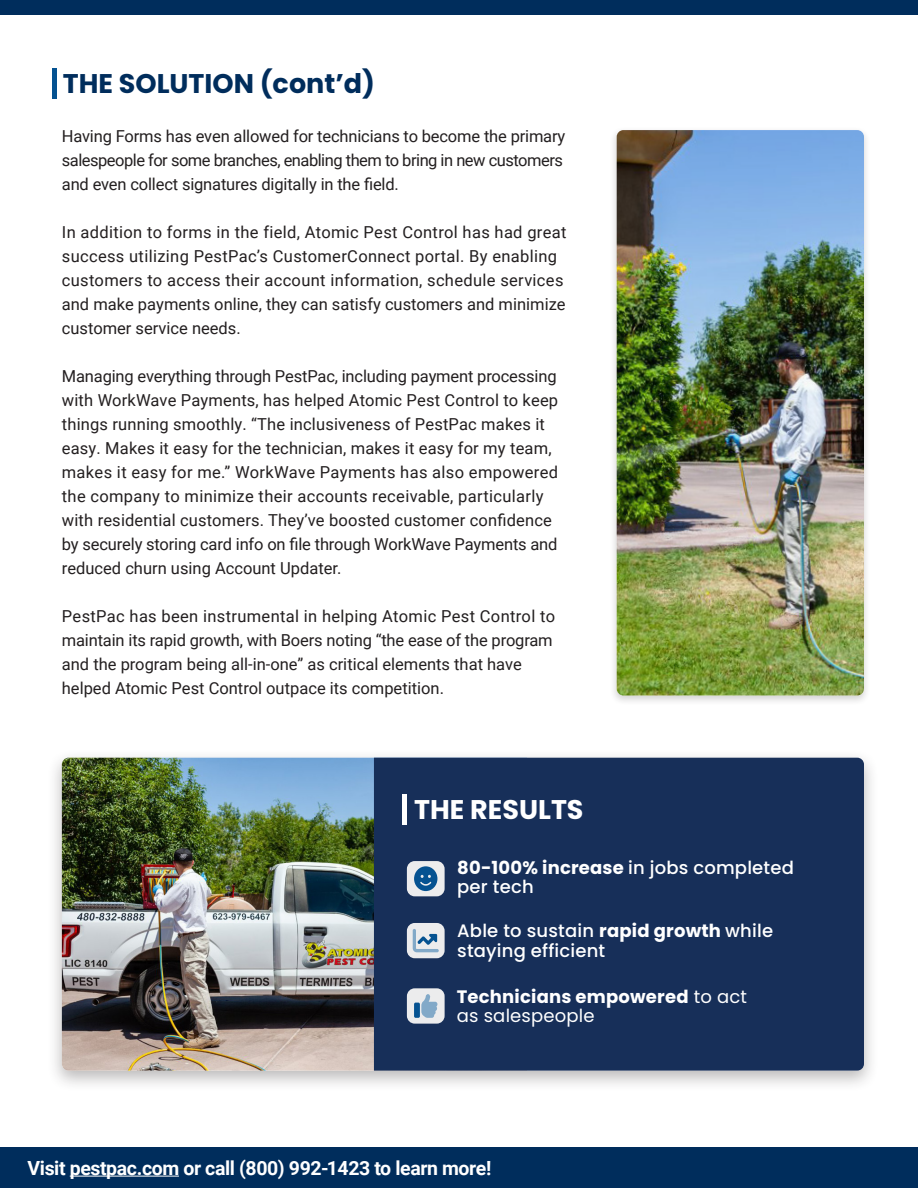
<style>
.page{position:relative;width:918px;height:1188px;background:#fff}
.page>*{position:absolute;margin:0;border:0;box-sizing:border-box;transform-origin:0 0}
.t1{font:700 27px "Poppins";color:#002d5c}
.t2{font:700 27px "Poppins";color:#fff}
.t3{font:700 19.5px "Roboto";letter-spacing:-.02em;color:#fff}
.t4{font:500 18px/19.5px "Poppins";letter-spacing:.01em;color:#fff}
.t5{font:700 18px/19.5px "Poppins";letter-spacing:.01em;color:#fff}
.t6{font:16.5px/24px "Roboto";color:#231f20}
.t7{font:16.5px/24px "Roboto";letter-spacing:.02em;color:#231f20}
.s1{font-weight:700}
.s2{font-weight:400}
</style>
<div class="page">
<div style="left:0;top:0;width:918px;height:15px;background:#002d5c"></div>
<div style="left:609px;top:126px;width:262px;height:579px;background:#231f20;opacity:.2"></div>
<img style="left:617px;top:130px;width:247px;height:566px">
<div style="left:46px;top:749px;width:833px;height:344px;background:#231f20;opacity:.31"></div>
<img style="left:62px;top:758px;width:312px;height:313px">
<div style="left:374px;top:758px;width:490px;height:313px;background:#172f59"></div>
<div style="left:407px;top:861px;width:38px;height:35px;background:#ececed;border-radius:8px"></div>
<svg style="left:414px;top:866px;width:23px;height:25px"></svg>
<div style="left:407px;top:988px;width:38px;height:36px;background:#ececed;border-radius:8px"></div>
<div style="left:414px;top:1003px;width:6px;height:15px;background:#055291;border-radius:2px"></div>
<svg style="left:421px;top:994px;width:16px;height:24px"></svg>
<div style="left:52px;top:68px;width:5px;height:31px;background:#055291"></div>
<hr style="left:402px;top:795px;width:4px;height:30px;background:#fff">
<div style="left:0;top:1148px;width:917px;height:40px;background:#002d5c"></div>
<div style="left:407px;top:923px;width:38px;height:35px;background:#ececed;border-radius:8px"></div>
<svg style="left:413px;top:929px;width:26px;height:23px"></svg>
<hr style="left:70px;top:1176px;width:109px;height:1px;background:#fff">
<p class="t1" style="left:63px;top:68px;width:314px">THE SOLUTION (cont’d)</p>
<p class="t6" style="left:62px;top:124px;width:505px">Having Forms has even allowed for technicians to become the primary salespeople for some branches, enabling them to bring in new customers and even collect signatures digitally in the field.</p>
<p class="t7" style="left:62px;top:220px;width:506px">In addition to forms in the field, Atomic Pest Control has had great success utilizing PestPac’s CustomerConnect portal. By enabling customers to access their account information, schedule services and make payments online, they can satisfy customers and minimize customer service needs.</p>
<p class="t6" style="left:62px;top:364px;width:498px">Managing everything through PestPac, including payment processing with WorkWave Payments, has helped Atomic Pest Control to keep things running smoothly. “The inclusiveness of PestPac makes it easy. Makes it easy for the technician, makes it easy for my team, makes it easy for me.” WorkWave Payments has also empowered the company to minimize their accounts receivable, particularly with residential customers. They’ve boosted customer confidence by securely storing card info on file through WorkWave Payments and reduced churn using Account Updater.</p>
<p class="t6" style="left:62px;top:604px;width:495px">PestPac has been instrumental in helping Atomic Pest Control to maintain its rapid growth, with Boers noting “the ease of the program and the program being all-in-one” as critical elements that have helped Atomic Pest Control outpace its competition.</p>
<p class="t2" style="left:414px;top:794px;width:171px">THE RESULTS</p>
<p class="t4" style="left:457px;top:858px;width:338px"><span class="s1">80-100% increase</span> in jobs completed per tech</p>
<p class="t4" style="left:457px;top:921px;width:317px">Able to sustain <span class="s1">rapid growth</span> while staying efficient</p>
<p class="t5" style="left:457px;top:987px;width:292px">Technicians empowered <span class="s2">to act as salespeople</span></p>
<p class="t3" style="left:28px;top:1154px;width:465px">Visit pestpac.com or call (800) 992-1423 to learn more!</p>
</div>
